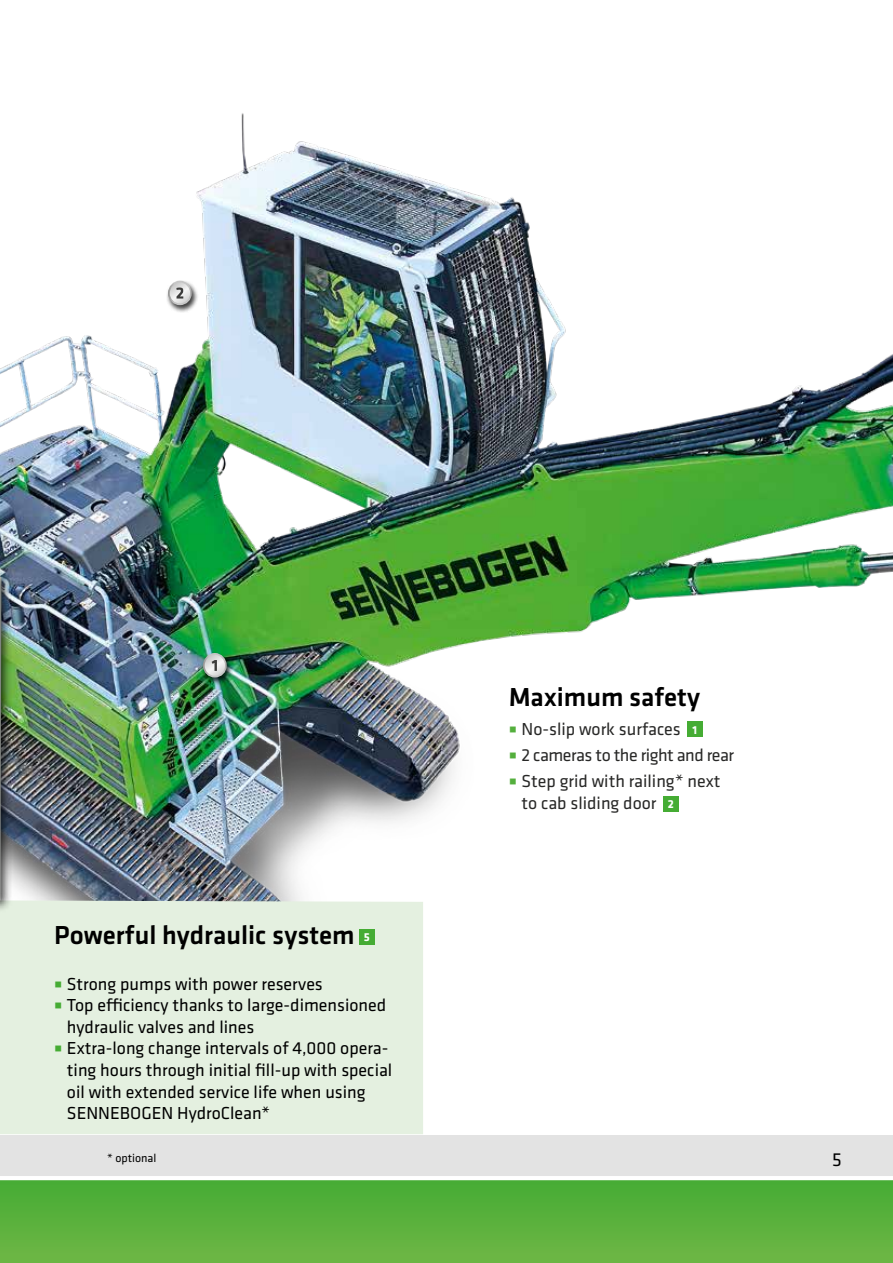
<style>
.page{position:relative;width:893px;height:1263px;background:#fff}
.page>*{position:absolute;margin:0;border:0;box-sizing:border-box;transform-origin:0 0}
.t1{font:500 27px "Klavika Basic";color:#000}
.t2{font:19.5px "Klavika Basic";color:#000}
.t3{font:18px/21.6px "Klavika Basic";color:#000}
.t4{font:18px/25.8px "Klavika Basic";color:#282827}
.t5{font:12px "Klavika Basic";color:#000}
.t6{font:700 12px "Klavika Basic";color:#fff}
.s1{font-weight:700;font-size:12px;color:#fff}
</style>
<div class="page">
<div style="left:0;top:1175px;width:893px;height:88px;background:linear-gradient(to bottom,#43ab33,#6eb645)"></div>
<div style="left:0;top:1135px;width:893px;height:43px;background:#e3e3e3"></div>
<hr style="left:0;top:1176px;width:893px;height:4px;background:#fff">
<img style="left:0;top:113px;width:893px;height:700px">
<div style="left:166px;top:280px;width:32px;height:33px;background:#000;opacity:.75"></div>
<svg style="left:169px;top:282px;width:22px;height:22px"></svg>
<div style="left:168px;top:281px;width:24px;height:24px;border:2px solid #fff;border-radius:50%"></div>
<svg style="left:176px;top:287px;width:7px;height:12px"></svg>
<div style="left:687px;top:722px;width:15px;height:15px;background:#45ac34"></div>
<img style="left:0;top:577px;width:423px;height:557px">
<div style="left:0;top:568px;width:12px;height:345px;background:#000;opacity:.75"></div>
<img style="left:0;top:574px;width:1px;height:326px">
<div style="left:359px;top:929px;width:15px;height:15px;background:#45ac34"></div>
<div style="left:663px;top:796px;width:15px;height:15px;background:#45ac34"></div>
<svg style="left:510px;top:727px;width:6px;height:6px"></svg>
<svg style="left:510px;top:753px;width:6px;height:6px"></svg>
<svg style="left:510px;top:779px;width:6px;height:6px"></svg>
<svg style="left:55px;top:981px;width:6px;height:6px"></svg>
<svg style="left:55px;top:1003px;width:6px;height:5px"></svg>
<svg style="left:55px;top:1046px;width:6px;height:6px"></svg>
<h1 class="t1" style="left:54px;top:917px;width:302px">Powerful hydraulic system</h1>
<p class="t3" style="left:67px;top:972px;width:327px">Strong pumps with power reserves<br>Top efficiency thanks to large-dimensioned hydraulic valves and lines<br>Extra-long change intervals of 4,000 opera&shy;ting hours through initial fill-up with special oil with extended service life when using SENNEBOGEN HydroClean*</p>
<p class="t6" style="left:364px;top:928px;width:7px">5</p>
<p class="t5" style="left:107px;top:1150px;width:51px">* optional</p>
<h1 class="t1" style="left:509px;top:679px;width:193px">Maximum safety</h1>
<p class="t4" style="left:521px;top:716px;width:214px">No-slip work surfaces <span class="s1">1<br></span>2 cameras to the right and rear<br>Step grid with railing* next</p>
<p class="t4" style="left:521px;top:789px;width:136px">to cab sliding door</p>
<p class="t6" style="left:668px;top:796px;width:8px">2</p>
<p class="t2" style="left:832px;top:1147px;width:11px">5</p>
</div>
